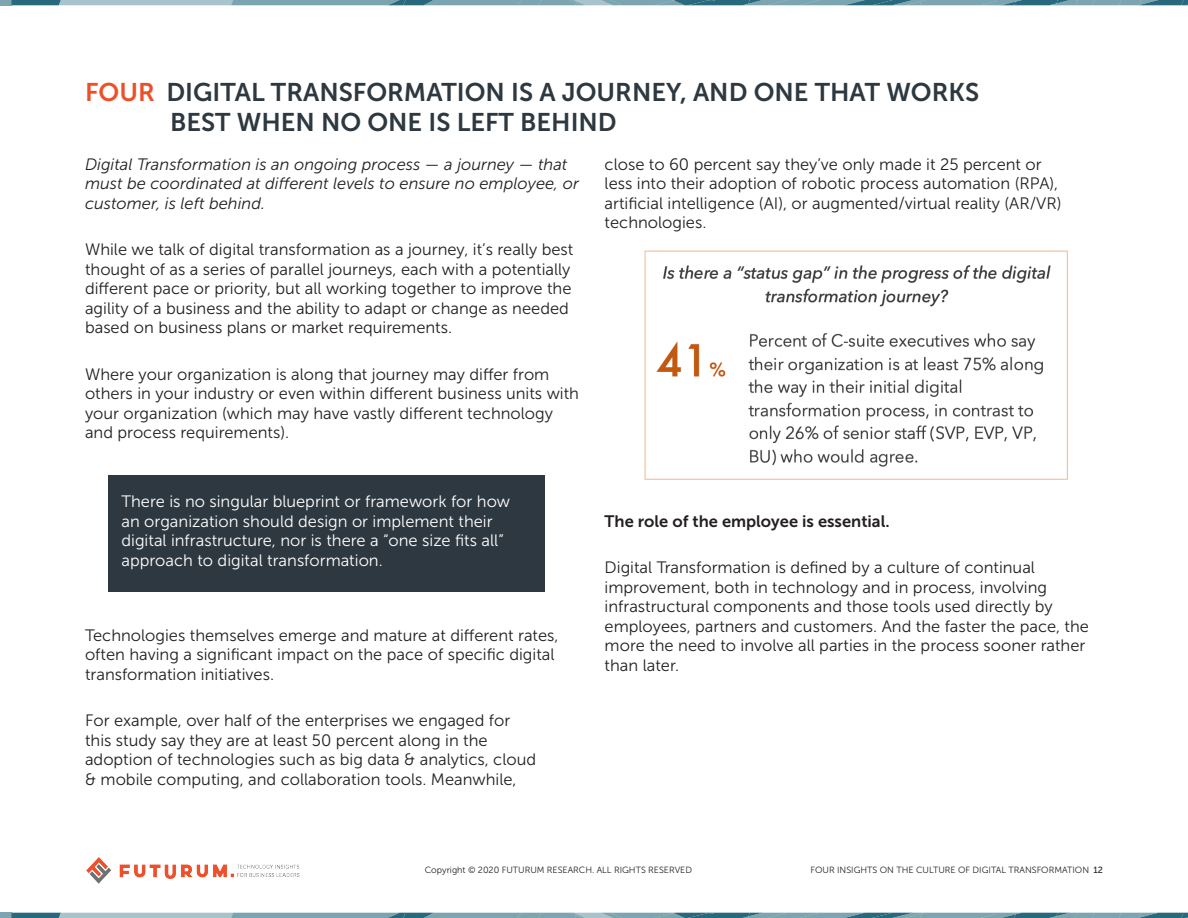
<style>
.page{position:relative;width:1188px;height:918px;background:#fff}
.page>*{position:absolute;margin:0;border:0;box-sizing:border-box;transform-origin:0 0}
.t1{font:25.5px/30px "Museo Sans 700";color:#2d3840}
.t2{font:16.5px/19.5px "Museo Sans 300";color:#231f20}
.t3{font:16.5px/19.5px "Museo Sans 300";color:#fff}
.t4{font:italic 16.5px/19.5px "Museo Sans 300";color:#231f20}
.t5{font:16.5px "Museo Sans 700";color:#231f20}
.t6{font:9px "Museo Sans 300";color:#231f20}
.s1{color:#ec5029}
.s2{font-family:"Museo Sans 500"}
</style>
<div class="page">
<img style="left:86px;top:858px;width:214px;height:25px">
<svg style="left:0;top:0;width:1188px;height:6px;background:#7fa7b2"></svg>
<svg style="left:0;top:913px;width:1188px;height:5px;background:#6f9ca9"></svg>
<img style="left:644px;top:250px;width:424px;height:230px">
<div style="left:108px;top:475px;width:436px;height:117px;background:#2d3840"></div>
<p class="t1" style="left:170px;top:77px;width:811px;text-indent:-85px"><span class="s1">FOUR</span> DIGITAL TRANSFORMATION IS A JOURNEY, AND ONE THAT WORKS<br>BEST WHEN NO ONE IS LEFT BEHIND</p>
<p class="t4" style="left:85px;top:155px;width:495px">Digital Transformation is an ongoing process — a journey — that must be coordinated at different levels to ensure no employee, or customer, is left behind.</p>
<p class="t2" style="left:85px;top:240px;width:490px">While we talk of digital transformation as a journey, it’s really best thought of as a series of parallel journeys, each with a potentially different pace or priority, but all working together to improve the agility of a business and the ability to adapt or change as needed based on business plans or market requirements.</p>
<p class="t2" style="left:85px;top:365px;width:496px">Where your organization is along that journey may differ from others in your industry or even within different business units with your organization (which may have vastly different technology and process requirements).</p>
<p class="t2" style="left:605px;top:155px;width:458px">close to 60 percent say they’ve only made it 25 percent or less into their adoption of robotic process automation (RPA), artificial intelligence (AI), or augmented/virtual reality (AR/VR) technologies.</p>
<p class="t3" style="left:122px;top:492px;width:390px">There is no singular blueprint or framework for how an organization should design or implement their digital infrastructure, nor is there a “one size fits all” approach to digital transformation.</p>
<p class="t2" style="left:85px;top:626px;width:475px">Technologies themselves emerge and mature at different rates, often having a significant impact on the pace of specific digital transformation initiatives.</p>
<p class="t2" style="left:85px;top:711px;width:453px">For example, over half of the enterprises we engaged for this study say they are at least 50 percent along in the adoption of technologies such as big data &amp; analytics, cloud &amp; mobile computing, and collaboration tools. Meanwhile,</p>
<p class="t5" style="left:605px;top:512px;width:287px">The role of the employee is essential.</p>
<p class="t2" style="left:605px;top:558px;width:486px">Digital Transformation is defined by a culture of continual improvement, both in technology and in process, involving infrastructural components and those tools used directly by employees, partners and customers. And the faster the pace, the more the need to involve all parties in the process sooner rather than later.</p>
<p class="t6" style="left:425px;top:865px;width:269px">Copyright © 2020 FUTURUM RESEARCH. ALL RIGHTS RESERVED</p>
<p class="t6" style="left:811px;top:865px;width:294px">FOUR INSIGHTS ON THE CULTURE OF DIGITAL TRANSFORMATION <span class="s2">12</span></p>
</div>
